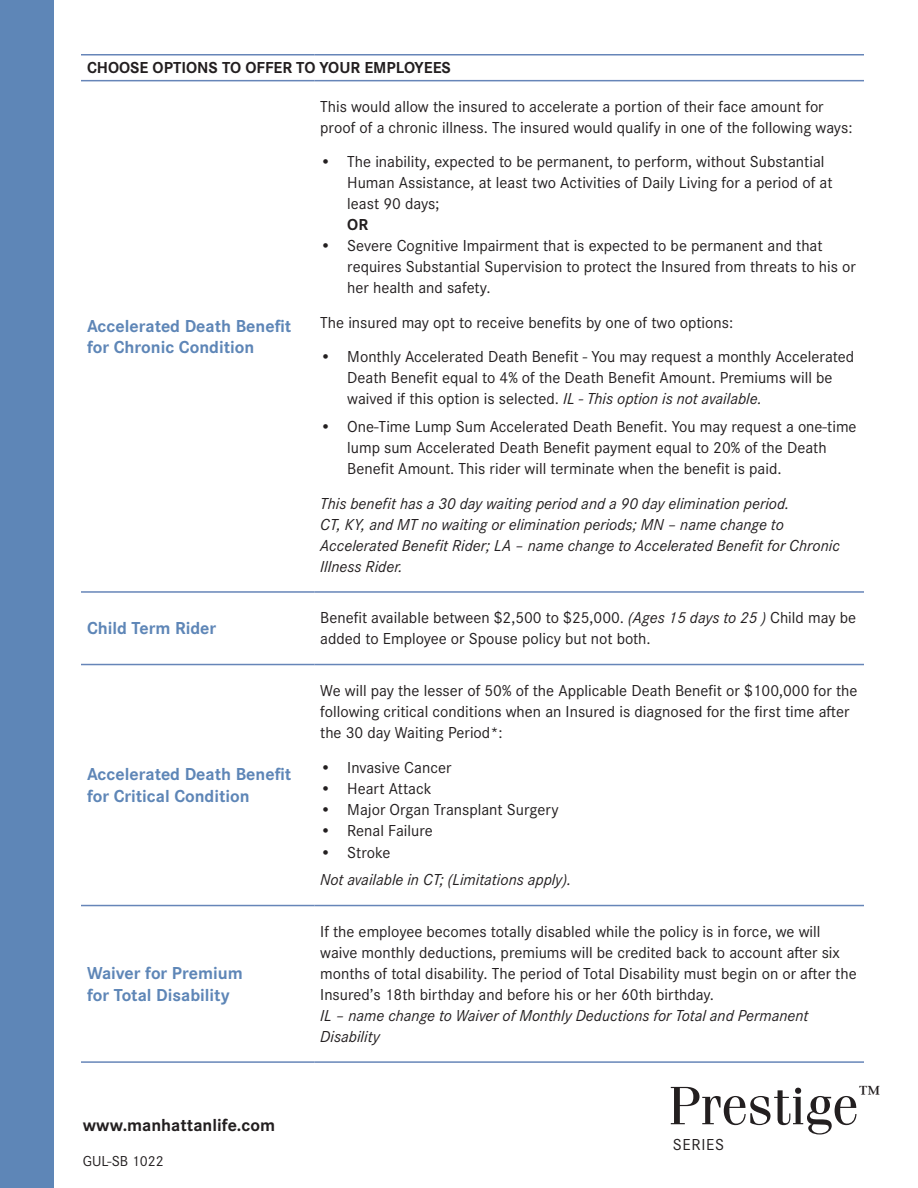
<style>
.page{position:relative;width:918px;height:1188px;background:#fff}
.page>*{position:absolute;margin:0;border:0;box-sizing:border-box;transform-origin:0 0}
.t1{font:54px "Fenice Pro ITC";color:#231f20}
.t2{font:21.9px "Fenice Pro ITC";color:#231f20}
.t3{font:700 18px/21.6px "Corporate S Pro";color:#5e86b7}
.t4{font:700 18px "Corporate S Pro";color:#231f20}
.t5{font:16.5px/21px "Corporate S Pro";color:#231f20}
.t6{font:italic 16.5px/21px "Corporate S Pro";color:#231f20}
.t7{font:700 16.5px "Corporate S Pro";color:#231f20}
.t8{font:15px "Corporate S Pro";color:#231f20}
.s1{font-weight:700}
.s2{font-style:italic}
</style>
<div class="page">
<div style="left:0;top:0;width:54px;height:1188px;background:#5e86b7"></div>
<hr style="left:81px;top:54px;width:233px;height:2px;background:#6685b8">
<hr style="left:314px;top:54px;width:550px;height:2px;background:#6685b8">
<hr style="left:81px;top:80px;width:233px;height:1px;background:#6685b8">
<hr style="left:314px;top:80px;width:550px;height:1px;background:#6685b8">
<hr style="left:81px;top:591px;width:233px;height:2px;background:#6685b8">
<hr style="left:314px;top:591px;width:550px;height:2px;background:#6685b8">
<hr style="left:81px;top:664px;width:233px;height:1px;background:#6685b8">
<hr style="left:314px;top:664px;width:550px;height:1px;background:#6685b8">
<hr style="left:81px;top:905px;width:233px;height:1px;background:#6685b8">
<hr style="left:314px;top:905px;width:550px;height:1px;background:#6685b8">
<hr style="left:81px;top:1061px;width:233px;height:2px;background:#6685b8">
<hr style="left:314px;top:1061px;width:550px;height:2px;background:#6685b8">
<p class="t7" style="left:87px;top:55px;width:365px">CHOOSE OPTIONS TO OFFER TO YOUR EMPLOYEES</p>
<p class="t3" style="left:87px;top:313px;width:206px">Accelerated Death Benefit for Chronic Condition</p>
<p class="t5" style="left:320px;top:95px;width:534px">This would allow the insured to accelerate a portion of their face amount for proof of a chronic illness. The insured would qualify in one of the following ways:</p>
<p class="t5" style="left:347px;top:150px;width:487px;text-indent:-27px">• The inability, expected to be permanent, to perform, without Substantial Human Assistance, at least two Activities of Daily Living for a period of at least 90 days;<br><span class="s1">OR</span></p>
<p class="t5" style="left:347px;top:234px;width:510px;text-indent:-27px">• Severe Cognitive Impairment that is expected to be permanent and that requires Substantial Supervision to protect the Insured from threats to his or her health and safety.</p>
<p class="t5" style="left:320px;top:311px;width:414px">The insured may opt to receive benefits by one of two options:</p>
<p class="t5" style="left:347px;top:345px;width:508px;text-indent:-27px">• Monthly Accelerated Death Benefit - You may request a monthly Accelerated<br>Death Benefit equal to 4% of the Death Benefit Amount. Premiums will be waived if this option is selected. <span class="s2">IL - This option is not available.</span></p>
<p class="t5" style="left:347px;top:415px;width:511px;text-indent:-27px">• One-Time Lump Sum Accelerated Death Benefit. You may request a one-time lump sum Accelerated Death Benefit payment equal to 20% of the Death<br>Benefit Amount. This rider will terminate when the benefit is paid.</p>
<p class="t6" style="left:320px;top:492px;width:471px">This benefit has a 30 day waiting period and a 90 day elimination period.</p>
<p class="t6" style="left:320px;top:513px;width:521px">CT, KY, and MT no waiting or elimination periods; MN – name change to<br>Accelerated Benefit Rider; LA – name change to Accelerated Benefit for Chronic<br>Illness Rider.</p>
<p class="t3" style="left:87px;top:616px;width:131px">Child Term Rider</p>
<p class="t5" style="left:320px;top:606px;width:537px">Benefit available between $2,500 to $25,000. <span class="s2">(Ages 15 days to 25 )</span> Child may be added to Employee or Spouse policy but not both.</p>
<p class="t3" style="left:87px;top:762px;width:206px">Accelerated Death Benefit for Critical Condition</p>
<p class="t3" style="left:87px;top:961px;width:157px">Waiver for Premium for Total Disability</p>
<p class="t4" style="left:83px;top:1111px;width:194px">www.manhattanlife.com</p>
<p class="t8" style="left:83px;top:1150px;width:83px">GUL-SB 1022</p>
<p class="t5" style="left:320px;top:679px;width:539px">We will pay the lesser of 50% of the Applicable Death Benefit or $100,000 for the following critical conditions when an Insured is diagnosed for the first time after the 30 day Waiting Period*:</p>
<p class="t5" style="left:320px;top:756px;width:133px">• Invasive Cancer</p>
<p class="t5" style="left:320px;top:777px;width:113px">• Heart Attack</p>
<p class="t5" style="left:320px;top:798px;width:240px">• Major Organ Transplant Surgery</p>
<p class="t5" style="left:320px;top:819px;width:114px">• Renal Failure</p>
<p class="t5" style="left:320px;top:840px;width:72px">• Stroke</p>
<p class="t6" style="left:320px;top:868px;width:252px">Not available in CT; (Limitations apply).</p>
<p class="t5" style="left:320px;top:920px;width:538px">If the employee becomes totally disabled while the policy is in force, we will waive monthly deductions, premiums will be credited back to account after six months of total disability. The period of Total Disability must begin on or after the Insured’s 18th birthday and before his or her 60th birthday.</p>
<p class="t6" style="left:320px;top:1004px;width:490px">IL – name change to Waiver of Monthly Deductions for Total and Permanent<br>Disability</p>
<h1 class="t1" style="left:669px;top:1072px;width:192px">Prestige</h1>
<h2 class="t2" style="left:859px;top:1080px;width:23px">™</h2>
<p class="t5" style="left:673px;top:1133px;width:53px">SERIES</p>
</div>
